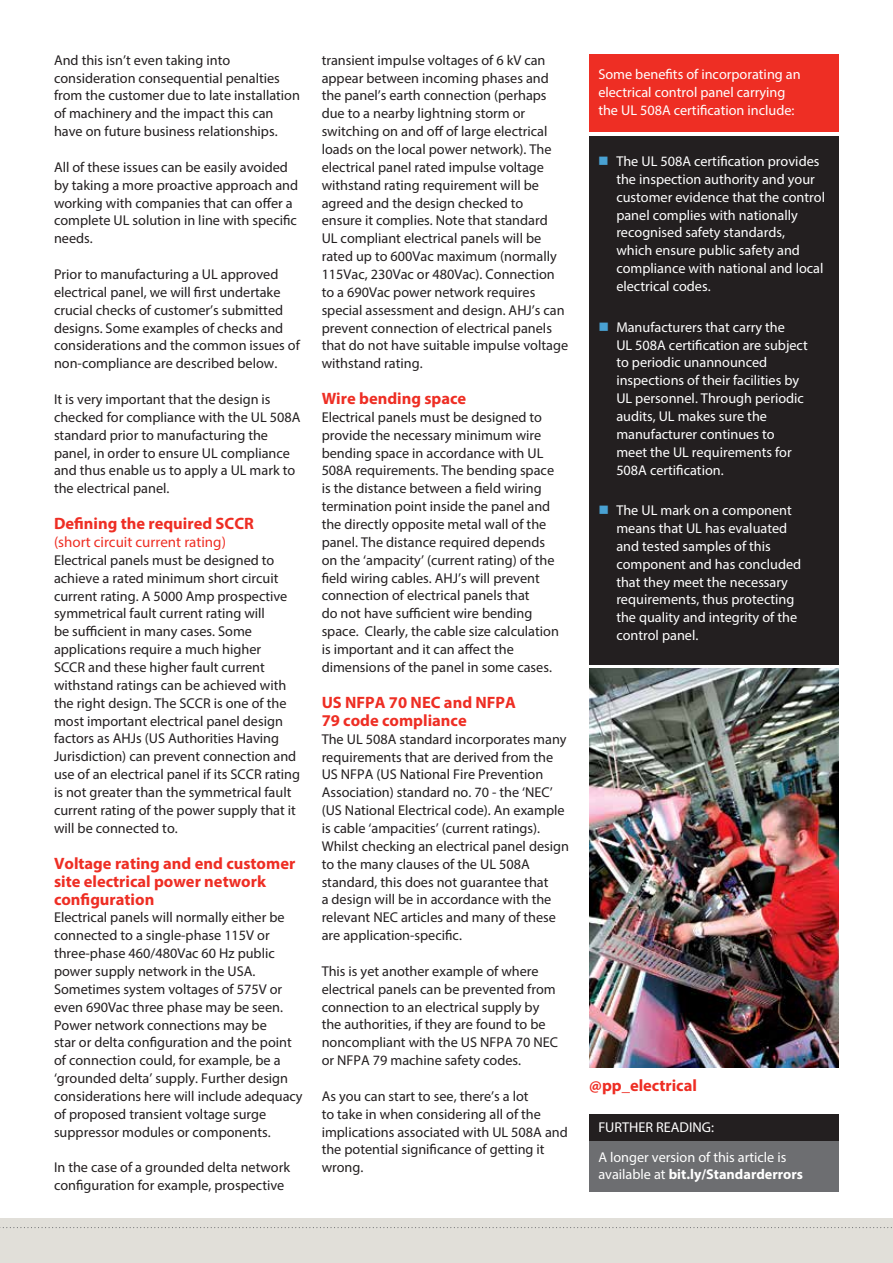
<style>
.page{position:relative;width:893px;height:1263px;background:#fff}
.page>*{position:absolute;margin:0;border:0;box-sizing:border-box;transform-origin:0 0}
.t1{font:700 16.5px/18px "Myriad Pro";color:#ee2e24}
.t2{font:15px "Myriad Pro";color:#ee2e24}
.t3{font:14.25px/17.9px "Myriad Pro";color:#231f20}
.t4{font:14.25px/17.9px "Myriad Pro";color:#fff}
.s1{color:#49a1d2}
.s2{font-weight:700}
</style>
<div class="page">
<div style="left:589px;top:136px;width:250px;height:528px;background:#231f20"></div>
<div style="left:589px;top:54px;width:250px;height:78px;background:#ee2e24"></div>
<div style="left:589px;top:1114px;width:250px;height:78px;background:#6d6e71"></div>
<div style="left:589px;top:1114px;width:250px;height:27px;background:#231f20"></div>
<div style="left:0;top:1218px;width:893px;height:45px;background:#e1dfd9"></div>
<svg style="left:0;top:1227px;width:892px;height:1px"></svg>
<img style="left:589px;top:669px;width:250px;height:398px">
<p class="t3" style="left:54px;top:51px;width:248px">And this isn’t even taking into consideration consequential penalties from the customer due to late installation of machinery and the impact this can have on future business relationships.</p>
<p class="t3" style="left:54px;top:158px;width:246px">All of these issues can be easily avoided by taking a more proactive approach and working with companies that can offer a complete UL solution in line with specific needs.</p>
<p class="t3" style="left:54px;top:265px;width:247px">Prior to manufacturing a UL approved electrical panel, we will first undertake crucial checks of customer’s submitted designs. Some examples of checks and considerations and the common issues of non-compliance are described below.</p>
<p class="t3" style="left:54px;top:390px;width:248px">It is very important that the design is checked for compliance with the UL 508A standard prior to manufacturing the panel, in order to ensure UL compliance and thus enable us to apply a UL mark to the electrical panel.</p>
<p class="t1" style="left:54px;top:514px;width:201px">Defining the required SCCR</p>
<p class="t2" style="left:54px;top:533px;width:173px">(short circuit current rating)</p>
<p class="t3" style="left:54px;top:551px;width:248px">Electrical panels must be designed to achieve a rated minimum short circuit current rating. A 5000 Amp prospective symmetrical fault current rating will<br>be sufficient in many cases. Some applications require a much higher<br>SCCR and these higher fault current withstand ratings can be achieved with the right design. The SCCR is one of the most important electrical panel design factors as AHJs (US Authorities Having Jurisdiction) can prevent connection and use of an electrical panel if its SCCR rating is not greater than the symmetrical fault current rating of the power supply that it will be connected to.</p>
<p class="t1" style="left:54px;top:853px;width:243px">Voltage rating and end customer site electrical power network configuration</p>
<p class="t3" style="left:54px;top:908px;width:250px">Electrical panels will normally either be connected to a single-phase 115V or three-phase 460/480Vac 60 Hz public power supply network in the USA.<br>Sometimes system voltages of 575V or even 690Vac three phase may be seen.<br>Power network connections may be<br>star or delta configuration and the point of connection could, for example, be a ‘grounded delta’ supply. Further design considerations here will include adequacy of proposed transient voltage surge suppressor modules or components.</p>
<p class="t3" style="left:54px;top:1158px;width:238px">In the case of a grounded delta network configuration for example, prospective</p>
<p class="t3" style="left:322px;top:51px;width:248px">transient impulse voltages of 6 kV can appear between incoming phases and the panel’s earth connection (perhaps due to a nearby lightning storm or switching on and off of large electrical loads on the local power network). The electrical panel rated impulse voltage withstand rating requirement will be agreed and the design checked to<br>ensure it complies. Note that standard<br>UL compliant electrical panels will be rated up to 600Vac maximum (normally 115Vac, 230Vac or 480Vac). Connection to a 690Vac power network requires special assessment and design. AHJ’s can prevent connection of electrical panels that do not have suitable impulse voltage withstand rating.</p>
<p class="t1" style="left:322px;top:389px;width:146px">Wire bending space</p>
<p class="t3" style="left:322px;top:408px;width:239px">Electrical panels must be designed to provide the necessary minimum wire bending space in accordance with UL 508A requirements. The bending space is the distance between a field wiring termination point inside the panel and the directly opposite metal wall of the panel. The distance required depends on the ‘ampacity’ (current rating) of the field wiring cables. AHJ’s will prevent connection of electrical panels that<br>do not have sufficient wire bending space. Clearly, the cable size calculation is important and it can affect the dimensions of the panel in some cases.</p>
<p class="t1" style="left:322px;top:693px;width:196px">US NFPA 70 NEC and NFPA<br>79 code compliance</p>
<p class="t3" style="left:322px;top:730px;width:249px">The UL 508A standard incorporates many requirements that are derived from the US NFPA (US National Fire Prevention Association) standard no. 70 - the ‘NEC’ (US National Electrical code). An example is cable ‘ampacities’ (current ratings).<br>Whilst checking an electrical panel design to the many clauses of the UL 508A standard, this does not guarantee that<br>a design will be in accordance with the relevant NEC articles and many of these are application-specific.</p>
<p class="t3" style="left:322px;top:962px;width:238px">This is yet another example of where electrical panels can be prevented from connection to an electrical supply by the authorities, if they are found to be noncompliant with the US NFPA 70 NEC or NFPA 79 machine safety codes.</p>
<p class="t3" style="left:322px;top:1087px;width:248px">As you can start to see, there’s a lot<br>to take in when considering all of the implications associated with UL 508A and the potential significance of getting it wrong.</p>
<p class="t4" style="left:598px;top:65px;width:204px">Some benefits of incorporating an electrical control panel carrying the UL 508A certification include:</p>
<p class="t4" style="left:616px;top:152px;width:210px;text-indent:-18px"><span class="s1">■</span> The UL 508A certification provides the inspection authority and your customer evidence that the control panel complies with nationally recognised safety standards,<br>which ensure public safety and compliance with national and local electrical codes.</p>
<p class="t4" style="left:616px;top:318px;width:193px;text-indent:-18px"><span class="s1">■</span> Manufacturers that carry the<br>UL 508A certification are subject to periodic unannounced inspections of their facilities by<br>UL personnel. Through periodic audits, UL makes sure the manufacturer continues to meet the UL requirements for<br>508A certification.</p>
<p class="t4" style="left:616px;top:501px;width:186px;text-indent:-18px"><span class="s1">■</span> The UL mark on a component means that UL has evaluated and tested samples of this component and has concluded that they meet the necessary requirements, thus protecting the quality and integrity of the control panel.</p>
<p class="t1" style="left:589px;top:1076px;width:109px">@pp_electrical</p>
<p class="t4" style="left:598px;top:1118px;width:117px">FURTHER READING:</p>
<p class="t4" style="left:598px;top:1148px;width:206px">A longer version of this article is available at <span class="s2">bit.ly/Standarderrors</span></p>
</div>
